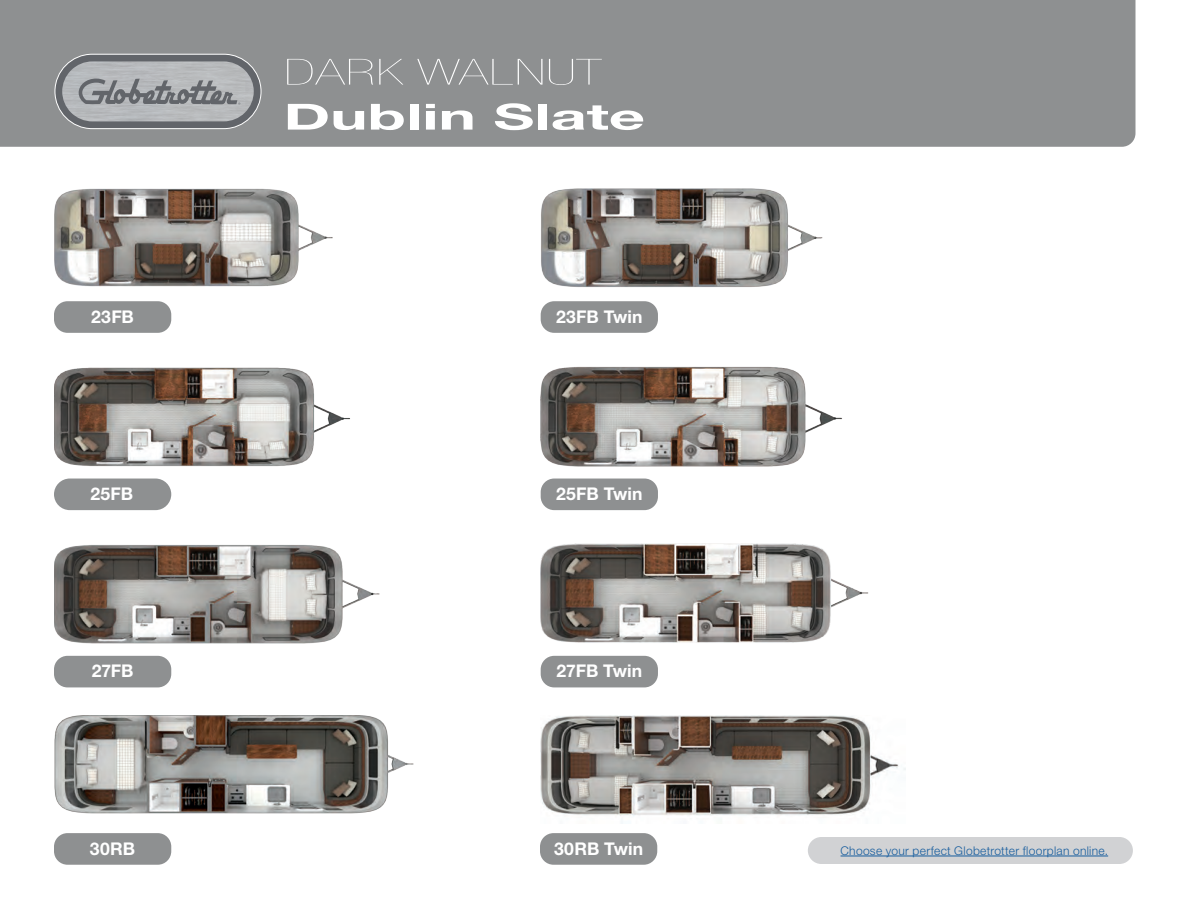
<style>
.page{position:relative;width:1188px;height:918px;background:#fff}
.page>*{position:absolute;margin:0;border:0;box-sizing:border-box;transform-origin:0 0}
.t1{font:700 36px "Helvetica Neue";color:#fff;scale:1.75 1}
.t2{font:900 condensed 36px "Helvetica Neue LT";color:#fff;scale:1.75 1}
.Paragraph_Style_1{font:700 17.55px "Helvetica Neue LT Std";letter-spacing:.01em;color:#fff}
.Paragraph_Style_1-2{font:300 12px "Helvetica Neue LT Std";letter-spacing:.025em;color:#175d9e}
</style>
<div class="page">
<div style="left:0;top:0;width:1136px;height:147px;background:#8e9091"></div>
<div style="left:55px;top:54px;width:206px;height:75px;background:#62656a;border-radius:37px"></div>
<div style="left:55px;top:54px;width:206px;height:75px;border:1px solid #fff;border-radius:37px"></div>
<svg style="left:62px;top:61px;width:192px;height:60px"></svg>
<img style="left:54px;top:545px;width:326px;height:99px">
<img style="left:541px;top:543px;width:328px;height:100px">
<div style="left:54px;top:656px;width:117px;height:31px;background:#8e9091;border-radius:13px"></div>
<div style="left:541px;top:656px;width:117px;height:31px;background:#8e9091;border-radius:13px"></div>
<img style="left:54px;top:716px;width:360px;height:98px">
<img style="left:540px;top:716px;width:366px;height:107px">
<div style="left:54px;top:833px;width:117px;height:32px;background:#8e9091;border-radius:13px"></div>
<div style="left:540px;top:833px;width:117px;height:32px;background:#8e9091;border-radius:13px"></div>
<img style="left:54px;top:367px;width:296px;height:100px">
<img style="left:541px;top:366px;width:301px;height:101px">
<div style="left:54px;top:479px;width:117px;height:31px;background:#8e9091;border-radius:16px"></div>
<div style="left:541px;top:479px;width:117px;height:31px;background:#8e9091;border-radius:13px"></div>
<img style="left:54px;top:188px;width:279px;height:99px">
<img style="left:541px;top:188px;width:282px;height:99px">
<div style="left:54px;top:301px;width:117px;height:32px;background:#8e9091;border-radius:13px"></div>
<div style="left:541px;top:301px;width:117px;height:32px;background:#8e9091;border-radius:13px"></div>
<div style="left:808px;top:837px;width:325px;height:27px;background:#d1d2d4;border-radius:14px"></div>
<hr style="left:841px;top:856px;width:267px;height:1px;background:#175d9e">
<p class="t2" style="left:284px;top:52px;width:183px">DARK WALNUT</p>
<p class="t1" style="left:284px;top:89px;width:208px">Dublin Slate</p>
<p class="Paragraph_Style_1" style="left:91px;top:306px;width:44px">23FB</p>
<p class="Paragraph_Style_1" style="left:556px;top:306px;width:88px">23FB Twin</p>
<p class="Paragraph_Style_1" style="left:90px;top:483px;width:44px">25FB</p>
<p class="Paragraph_Style_1" style="left:556px;top:483px;width:88px">25FB Twin</p>
<p class="Paragraph_Style_1" style="left:92px;top:660px;width:43px">27FB</p>
<p class="Paragraph_Style_1" style="left:557px;top:660px;width:87px">27FB Twin</p>
<p class="Paragraph_Style_1" style="left:90px;top:838px;width:47px">30RB</p>
<p class="Paragraph_Style_1" style="left:554px;top:838px;width:91px">30RB Twin</p>
<p class="Paragraph_Style_1-2" style="left:841px;top:843px;width:269px">Choose your perfect Globetrotter floorplan online.</p>
</div>
